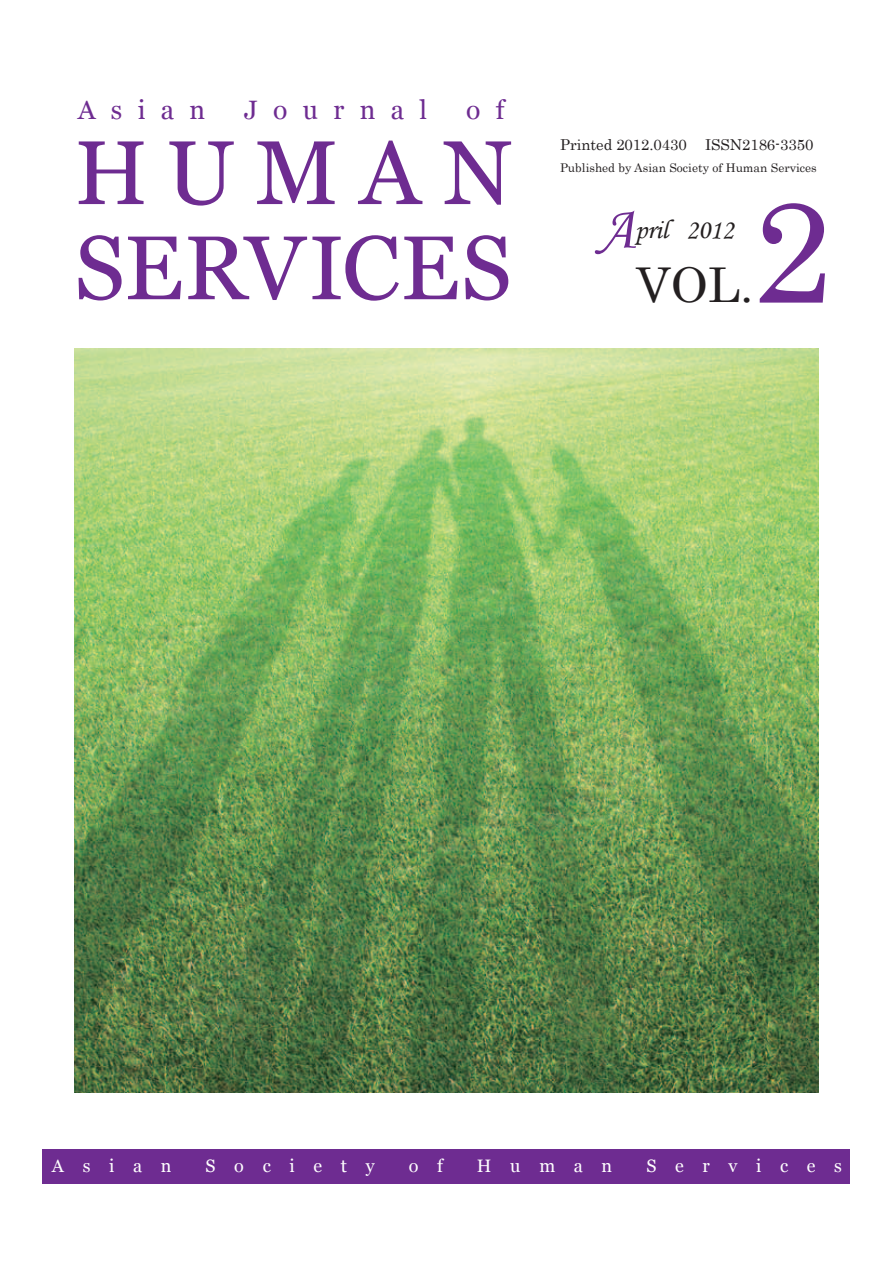
<style>
.page{position:relative;width:893px;height:1263px;background:#fff}
.page>*{position:absolute;margin:0;border:0;box-sizing:border-box;transform-origin:0 0}
.t1{font:144px "Century";color:#6e2c91}
.t2{font:90.3px/95.1px "Georgia";letter-spacing:.02em;color:#6e2c91}
.t3{font:48px "Century";color:#231f20}
.t4{font:27.15px "Monotype Corsiva";color:#231f20}
.t5{font:26.55px "Georgia";letter-spacing:.575em;color:#6e2c91}
.t6{font:18px "Georgia";letter-spacing:1.035em;color:#fff}
.t7{font:15px "Century";letter-spacing:-.005em;color:#231f20}
.t8{font:12px "Century";color:#231f20}
.s1{font-family:"MS P Gothic"}
.s2{font-size:60px;color:#6e2c91}
</style>
<div class="page">
<div style="left:43px;top:1149px;width:807px;height:34px;background:#6e2c91"></div>
<img style="left:74px;top:349px;width:744px;height:743px">
<h3 class="t5" style="left:78px;top:94px;width:129px">Asian</h3>
<h3 class="t5" style="left:244px;top:94px;width:184px">Journal</h3>
<h3 class="t5" style="left:466px;top:94px;width:40px">o f</h3>
<h2 class="t2" style="left:74px;top:125px;width:439px">HUMAN<br>SERVICES</h2>
<p class="t7" style="left:560px;top:132px;width:255px">Printed 2012.0430 <span class="s1">　</span> ISSN2186-3350</p>
<p class="t8" style="left:560px;top:158px;width:258px">Published by Asian Society of Human Services</p>
<h3 class="t4" style="left:598px;top:213px;width:137px"><span class="s2">A</span>pril 2012</h3>
<h3 class="t3" style="left:636px;top:244px;width:119px">VOL.</h3>
<h1 class="t1" style="left:753px;top:130px;width:82px">2</h1>
<h3 class="t6" style="left:52px;top:1156px;width:121px">Asian</h3>
<h3 class="t6" style="left:206px;top:1156px;width:171px">Society</h3>
<h3 class="t6" style="left:409px;top:1156px;width:36px">o f</h3>
<h3 class="t6" style="left:477px;top:1156px;width:137px">Human</h3>
<h3 class="t6" style="left:646px;top:1156px;width:197px">Services</h3>
</div>
